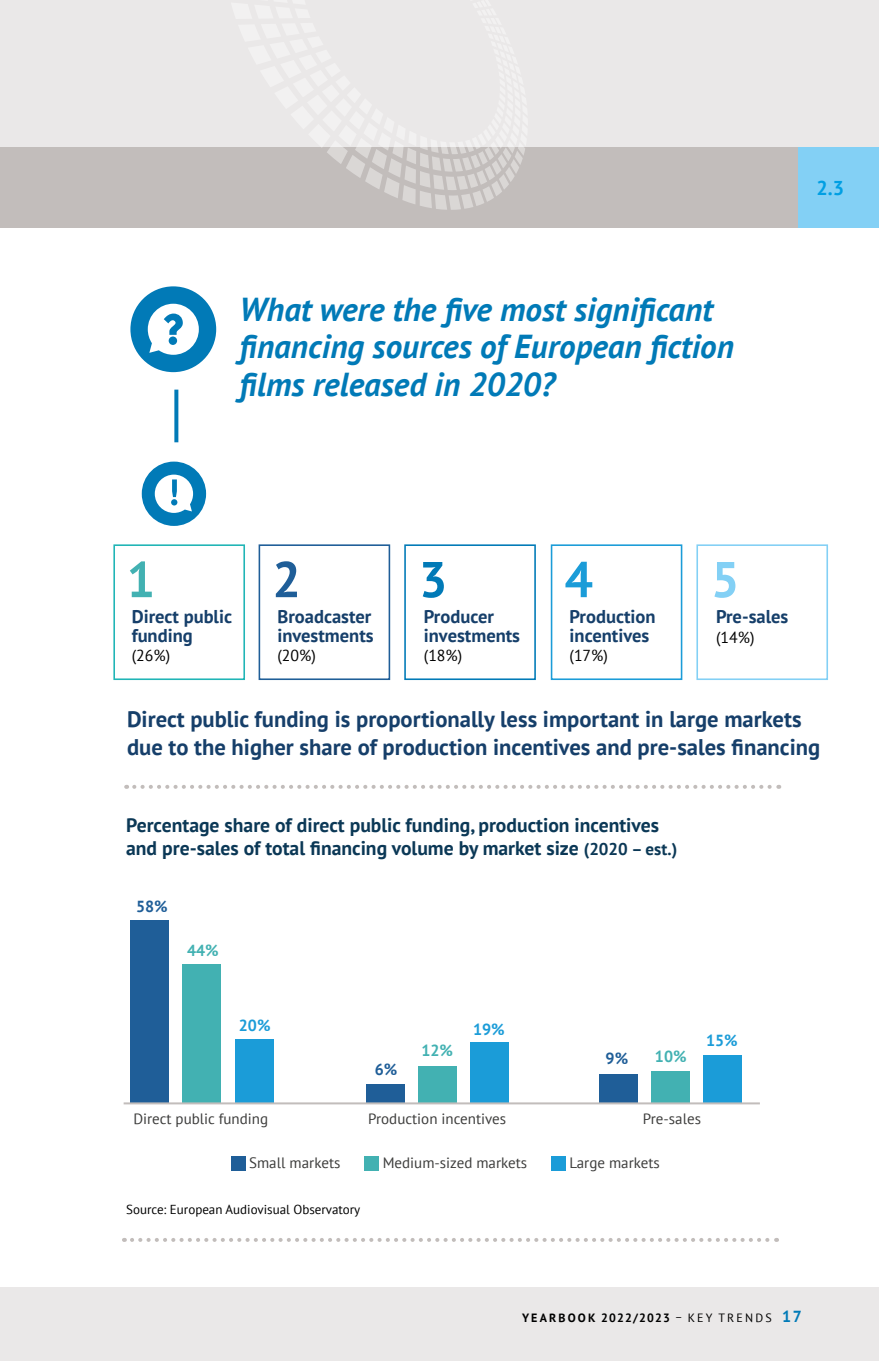
<style>
.page{position:relative;width:879px;height:1361px;background:#fff}
.page>*{position:absolute;margin:0;border:0;box-sizing:border-box;transform-origin:0 0}
.t1{font:700 50.2px "PT Sans";color:#42b1b2}
.t2{font:700 50.2px "PT Sans";color:#1f5e98}
.t3{font:700 50.2px "PT Sans";color:#017ab7}
.t4{font:700 50.2px "PT Sans";color:#1b9cd8}
.t5{font:700 50.2px "PT Sans";color:#83d0f5}
.t6{font:italic 700 33.2px/37.6px "PT Sans";color:#017ab7}
.t7{font:700 22.6px/28px "PT Sans";color:#163f6a}
.t8{font:700 20px "PT Sans";color:#009fe3}
.t9{font:700 19.6px/22.2px "PT Sans";color:#0b3856}
.t10{font:700 18.6px/18.6px "PT Sans";color:#163f6a}
.t11{font:700 16px "PT Sans";color:#42b1b2}
.t12{font:700 16px "PT Sans";color:#1b9cd8}
.t13{font:700 16px "PT Sans";color:#1f5e98}
.t14{font:15.8px "PT Sans";color:#000}
.t15{font:15px "PT Sans";color:#3c3c3b}
.t16{font:13px "PT Sans";color:#000}
.t17{font:700 12px "PT Sans";letter-spacing:.18em;color:#000}
.s1{font-size:17px}
.s2{font-weight:400}
.s3{font-size:16px;color:#017ab7}
</style>
<div class="page">
<div style="left:0;top:1287px;width:879px;height:74px;background:#eae8e8"></div>
<div style="left:0;top:0;width:879px;height:227px;background:#eae8e8"></div>
<div style="left:0;top:147px;width:879px;height:80px;background:#c2bdbb"></div>
<div style="left:798px;top:147px;width:81px;height:80px;background:#83d0f5"></div>
<svg style="left:321px;top:147px;width:204px;height:63px"></svg>
<svg style="left:174px;top:390px;width:4px;height:52px"></svg>
<svg style="left:134px;top:785px;width:645px;height:4px"></svg>
<svg style="left:132px;top:1238px;width:645px;height:4px"></svg>
<div style="left:130px;top:286px;width:86px;height:86px;background:#017ab7;border-radius:50%"></div>
<svg style="left:148px;top:304px;width:51px;height:51px"></svg>
<div style="left:259px;top:544px;width:131px;height:136px;border:2px solid #1f5e98"></div>
<div style="left:551px;top:544px;width:131px;height:136px;border:2px solid #1b9cd8"></div>
<div style="left:404px;top:544px;width:132px;height:136px;border:2px solid #017ab7"></div>
<div style="left:696px;top:544px;width:132px;height:136px;border:2px solid #83d0f5"></div>
<div style="left:113px;top:544px;width:132px;height:136px;border:2px solid #20b5b6"></div>
<div style="left:231px;top:1156px;width:14px;height:14px;background:#1f5e98"></div>
<div style="left:364px;top:1156px;width:15px;height:14px;background:#42b1b2"></div>
<div style="left:551px;top:1156px;width:14px;height:14px;background:#1b9cd8"></div>
<div style="left:130px;top:920px;width:39px;height:182px;background:#1f5e98"></div>
<div style="left:366px;top:1084px;width:39px;height:18px;background:#1f5e98"></div>
<div style="left:599px;top:1074px;width:38px;height:28px;background:#1f5e98"></div>
<div style="left:183px;top:964px;width:38px;height:138px;background:#42b1b2"></div>
<div style="left:418px;top:1066px;width:39px;height:36px;background:#42b1b2"></div>
<div style="left:651px;top:1070px;width:38px;height:32px;background:#42b1b2"></div>
<div style="left:235px;top:1039px;width:38px;height:63px;background:#1b9cd8"></div>
<div style="left:471px;top:1042px;width:38px;height:60px;background:#1b9cd8"></div>
<div style="left:703px;top:1054px;width:39px;height:48px;background:#1b9cd8"></div>
<hr style="left:124px;top:1102px;width:636px;height:2px;background:#c2bdbb">
<div style="left:142px;top:461px;width:64px;height:65px;background:#017ab7;border-radius:50%"></div>
<svg style="left:155px;top:474px;width:38px;height:39px"></svg>
<h2 class="t6" style="left:240px;top:290px;width:496px">What were the five most significant financing sources of European fiction films released in 2020?</h2>
<p class="t8" style="left:816px;top:174px;width:29px">2.3</p>
<h1 class="t1" style="left:127px;top:546px;width:30px">1</h1>
<h1 class="t2" style="left:272px;top:546px;width:30px">2</h1>
<h1 class="t3" style="left:419px;top:546px;width:30px">3</h1>
<h1 class="t4" style="left:564px;top:546px;width:30px">4</h1>
<h1 class="t5" style="left:711px;top:546px;width:30px">5</h1>
<p class="t10" style="left:132px;top:607px;width:102px">Direct public funding</p>
<p class="t14" style="left:132px;top:645px;width:40px">(26%)</p>
<p class="t10" style="left:277px;top:607px;width:98px">Broadcaster investments</p>
<p class="t14" style="left:277px;top:645px;width:40px">(20%)</p>
<p class="t10" style="left:424px;top:607px;width:98px">Producer investments</p>
<p class="t14" style="left:424px;top:645px;width:40px">(18%)</p>
<p class="t10" style="left:569px;top:607px;width:88px">Production incentives</p>
<p class="t14" style="left:569px;top:645px;width:40px">(17%)</p>
<p class="t10" style="left:716px;top:607px;width:74px">Pre-sales</p>
<p class="t14" style="left:716px;top:627px;width:40px">(14%)</p>
<p class="t7" style="left:127px;top:704px;width:694px">Direct public funding is proportionally less important in large markets due to the higher share of production incentives and pre-sales financing</p>
<p class="t9" style="left:126px;top:814px;width:552px">Percentage share of direct public funding, production incentives and pre-sales of total financing volume by market size <span class="s1">(2020 – est.)</span></p>
<p class="t13" style="left:136px;top:895px;width:33px">58%</p>
<p class="t11" style="left:187px;top:940px;width:33px">44%</p>
<p class="t12" style="left:239px;top:1014px;width:33px">20%</p>
<p class="t12" style="left:473px;top:1018px;width:33px">19%</p>
<p class="t13" style="left:375px;top:1059px;width:24px">6%</p>
<p class="t11" style="left:421px;top:1040px;width:33px">12%</p>
<p class="t11" style="left:655px;top:1045px;width:33px">10%</p>
<p class="t13" style="left:605px;top:1047px;width:24px">9%</p>
<p class="t12" style="left:706px;top:1030px;width:33px">15%</p>
<p class="t15" style="left:133px;top:1109px;width:136px">Direct public funding</p>
<p class="t15" style="left:368px;top:1109px;width:139px">Production incentives</p>
<p class="t15" style="left:643px;top:1109px;width:60px">Pre-sales</p>
<p class="t15" style="left:249px;top:1153px;width:93px">Small markets</p>
<p class="t15" style="left:383px;top:1153px;width:146px">Medium-sized markets</p>
<p class="t15" style="left:569px;top:1153px;width:92px">Large markets</p>
<p class="t16" style="left:126px;top:1200px;width:236px">Source: European Audiovisual Observatory</p>
<p class="t17" style="left:522px;top:1309px;width:281px">YEARBOOK 2022/2023 <span class="s2">– KEY TRENDS</span> <span class="s3">17</span></p>
</div>
